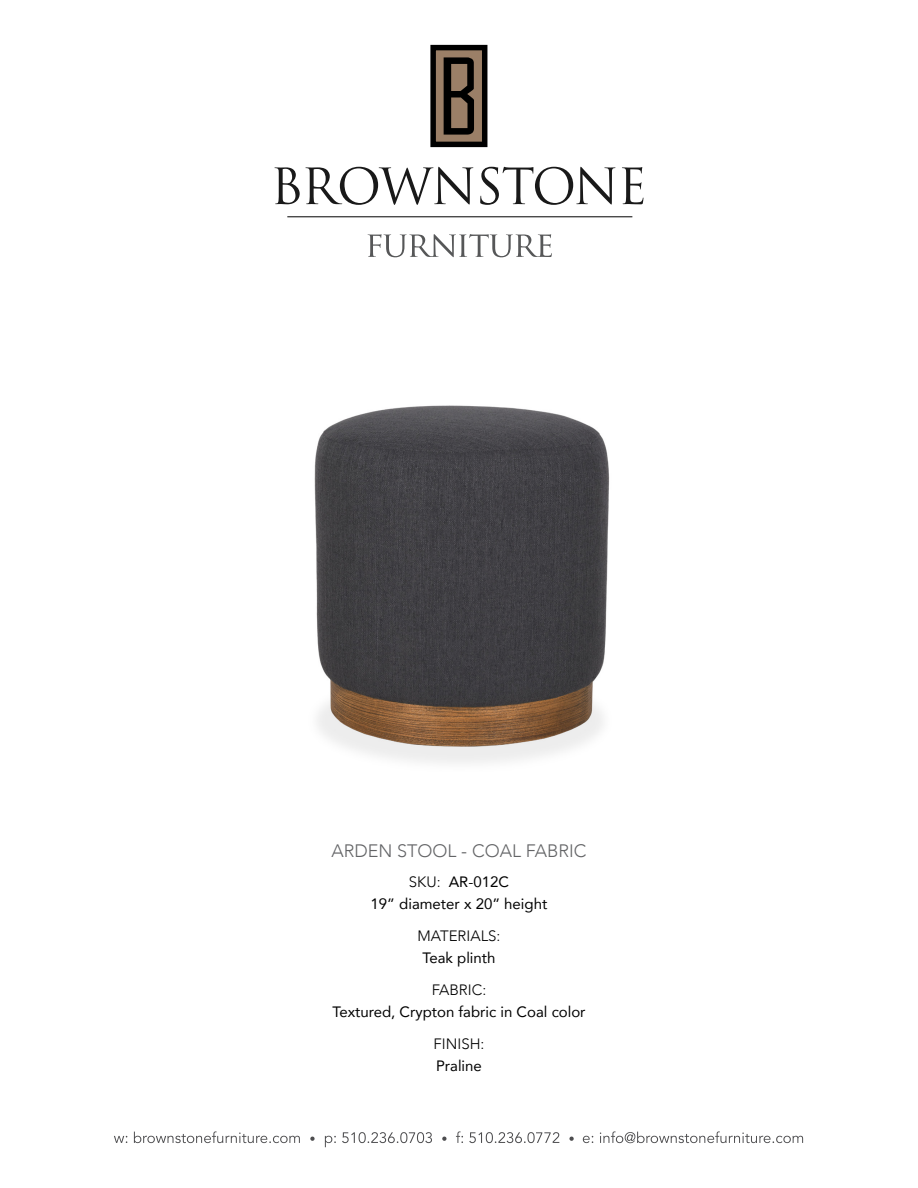
<style>
.page{position:relative;width:918px;height:1188px;background:#fff}
.page>*{position:absolute;margin:0;border:0;box-sizing:border-box;transform-origin:0 0}
.t1{font:300 18px "Avenir";color:#636466}
.t2{font:15px "Avenir";color:#000}
.t3{font:300 15px/22.5px "Avenir";color:#000}
.s1{font-weight:300}
.s2{font-weight:400}
</style>
<div class="page">
<div style="left:433px;top:48px;width:52px;height:96px;background:#9b7f67"></div>
<div style="left:430px;top:45px;width:57px;height:102px;border:5px solid #000"></div>
<svg style="left:444px;top:57px;width:30px;height:78px"></svg>
<svg style="left:275px;top:167px;width:25px;height:37px"></svg>
<svg style="left:306px;top:167px;width:167px;height:38px"></svg>
<svg style="left:480px;top:167px;width:135px;height:38px"></svg>
<svg style="left:622px;top:167px;width:21px;height:37px"></svg>
<hr style="left:287px;top:217px;width:345px;height:1px;background:#000">
<svg style="left:368px;top:234px;width:184px;height:23px"></svg>
<svg style="left:600px;top:1131px;width:203px;height:12px"></svg>
<svg style="left:583px;top:1136px;width:10px;height:7px"></svg>
<svg style="left:469px;top:1132px;width:105px;height:11px"></svg>
<svg style="left:456px;top:1131px;width:7px;height:12px"></svg>
<svg style="left:342px;top:1132px;width:105px;height:11px"></svg>
<svg style="left:325px;top:1136px;width:11px;height:11px"></svg>
<svg style="left:134px;top:1131px;width:181px;height:12px"></svg>
<svg style="left:114px;top:1136px;width:13px;height:7px"></svg>
<img style="left:314px;top:405px;width:296px;height:358px">
<p class="t1" style="left:332px;top:840px;width:256px">ARDEN STOOL - COAL FABRIC</p>
<p class="t2" style="left:409px;top:869px;width:102px"><span class="s1">SKU:</span> AR-012C</p>
<p class="t2" style="left:371px;top:892px;width:178px">19” diameter x 20” height</p>
<p class="t3" style="left:418px;top:924px;width:84px">MATERIALS:</p>
<p class="t2" style="left:422px;top:946px;width:75px">Teak plinth</p>
<p class="t3" style="left:432px;top:978px;width:56px">FABRIC:</p>
<p class="t2" style="left:332px;top:1000px;width:255px">Textured, Crypton fabric in Coal color</p>
<p class="t3" style="left:434px;top:1032px;width:52px">FINISH:<br><span class="s2">Praline</span></p>
</div>
